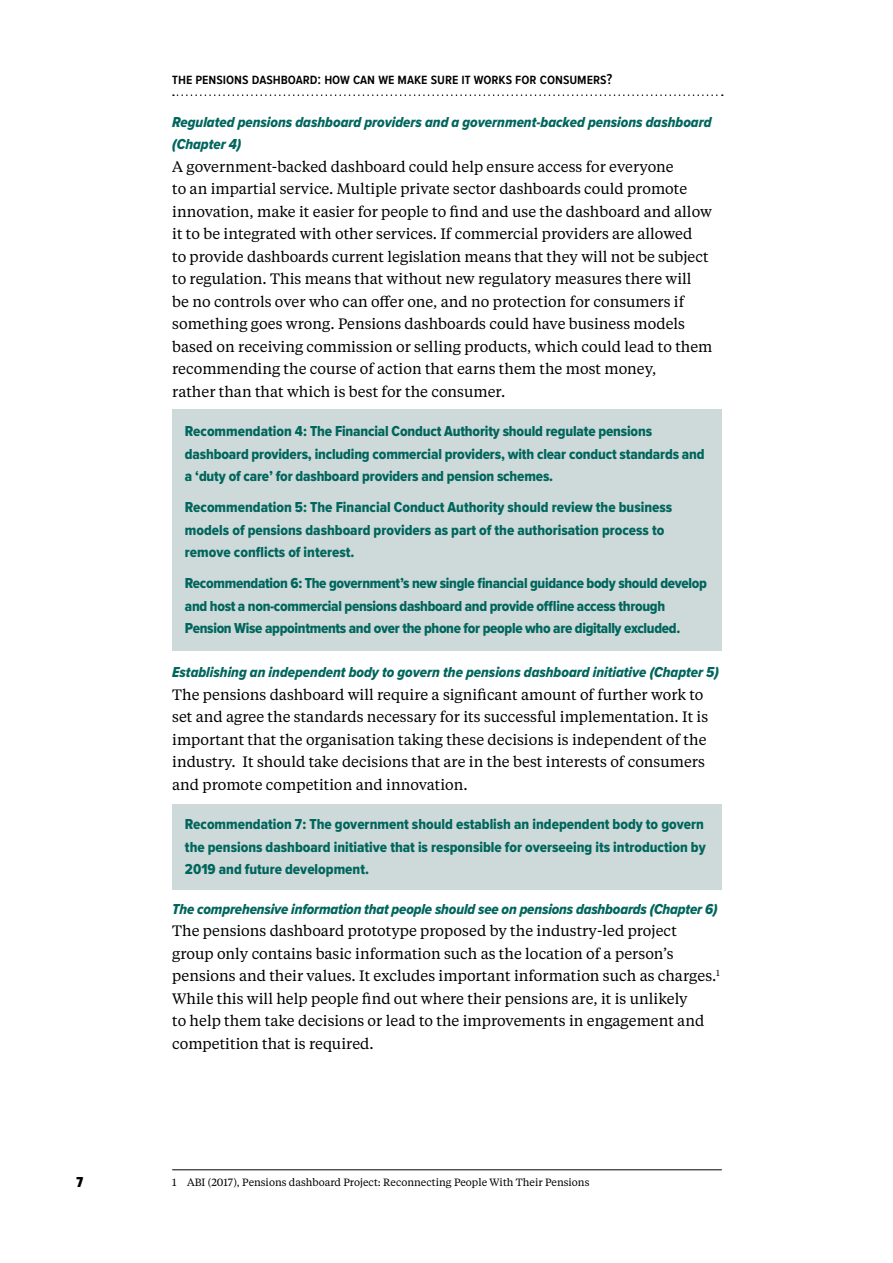
<style>
.page{position:relative;width:893px;height:1263px;background:#fff}
.page>*{position:absolute;margin:0;border:0;box-sizing:border-box;transform-origin:0 0}
.t1{font:15px/22.5px "Tiempos Text";color:#000}
.t2{font:800 condensed 15px/22.5px "Proxima Nova";letter-spacing:-.01em;color:#00665d}
.t3{font:italic 800 condensed 15px/22.5px "Proxima Nova";color:#00665d}
.t4{font:600 condensed 15px "Proxima Nova";color:#000}
.t5{font:900 extra-condensed 15px "Proxima Nova";color:#000}
.t6{font:10.5px "Tiempos Text";color:#000}
</style>
<div class="page">
<svg style="left:173px;top:94px;width:550px;height:2px"></svg>
<div style="left:172px;top:804px;width:550px;height:85px;background:#cedad9"></div>
<div style="left:172px;top:409px;width:550px;height:242px;background:#cedad9"></div>
<hr style="left:172px;top:1169px;width:550px;height:1px;background:#000">
<p class="t5" style="left:77px;top:1175px;width:8px">7</p>
<p class="t4" style="left:172px;top:72px;width:442px">the pensions dashboard: how can we make sure it works for consumers?</p>
<p class="t3" style="left:172px;top:111px;width:541px">Regulated pensions dashboard providers and a government-backed pensions dashboard (Chapter 4)</p>
<p class="t1" style="left:172px;top:154px;width:542px">A government-backed dashboard could help ensure access for everyone<br>to an impartial service. Multiple private sector dashboards could promote innovation, make it easier for people to find and use the dashboard and allow it to be integrated with other services. If commercial providers are allowed<br>to provide dashboards current legislation means that they will not be subject to regulation. This means that without new regulatory measures there will<br>be no controls over who can offer one, and no protection for consumers if something goes wrong. Pensions dashboards could have business models based on receiving commission or selling products, which could lead to them recommending the course of action that earns them the most money,<br>rather than that which is best for the consumer.</p>
<p class="t2" style="left:185px;top:421px;width:521px">Recommendation 4: The Financial Conduct Authority should regulate pensions dashboard providers, including commercial providers, with clear conduct standards and a ‘duty of care’ for dashboard providers and pension schemes.</p>
<p class="t2" style="left:185px;top:497px;width:489px">Recommendation 5: The Financial Conduct Authority should review the business models of pensions dashboard providers as part of the authorisation process to remove conflicts of interest.</p>
<p class="t2" style="left:185px;top:573px;width:524px">Recommendation 6: The government’s new single financial guidance body should develop and host a non-commercial pensions dashboard and provide offline access through<br>Pension Wise appointments and over the phone for people who are digitally excluded.</p>
<p class="t3" style="left:172px;top:661px;width:548px">Establishing an independent body to govern the pensions dashboard initiative (Chapter 5)</p>
<p class="t1" style="left:172px;top:682px;width:537px">The pensions dashboard will require a significant amount of further work to set and agree the standards necessary for its successful implementation. It is important that the organisation taking these decisions is independent of the industry. It should take decisions that are in the best interests of consumers and promote competition and innovation.</p>
<p class="t2" style="left:185px;top:813px;width:522px">Recommendation 7: The government should establish an independent body to govern the pensions dashboard initiative that is responsible for overseeing its introduction by<br>2019 and future development.</p>
<p class="t3" style="left:172px;top:898px;width:547px">The comprehensive information that people should see on pensions dashboards (Chapter 6)</p>
<p class="t1" style="left:172px;top:919px;width:549px">The pensions dashboard prototype proposed by the industry-led project group only contains basic information such as the location of a person’s pensions and their values. It excludes important information such as charges.<sup>1<br></sup>While this will help people find out where their pensions are, it is unlikely<br>to help them take decisions or lead to the improvements in engagement and competition that is required.</p>
<p class="t6" style="left:172px;top:1175px;width:419px">1 ABI (2017), Pensions dashboard Project: Reconnecting People With Their Pensions</p>
</div>
